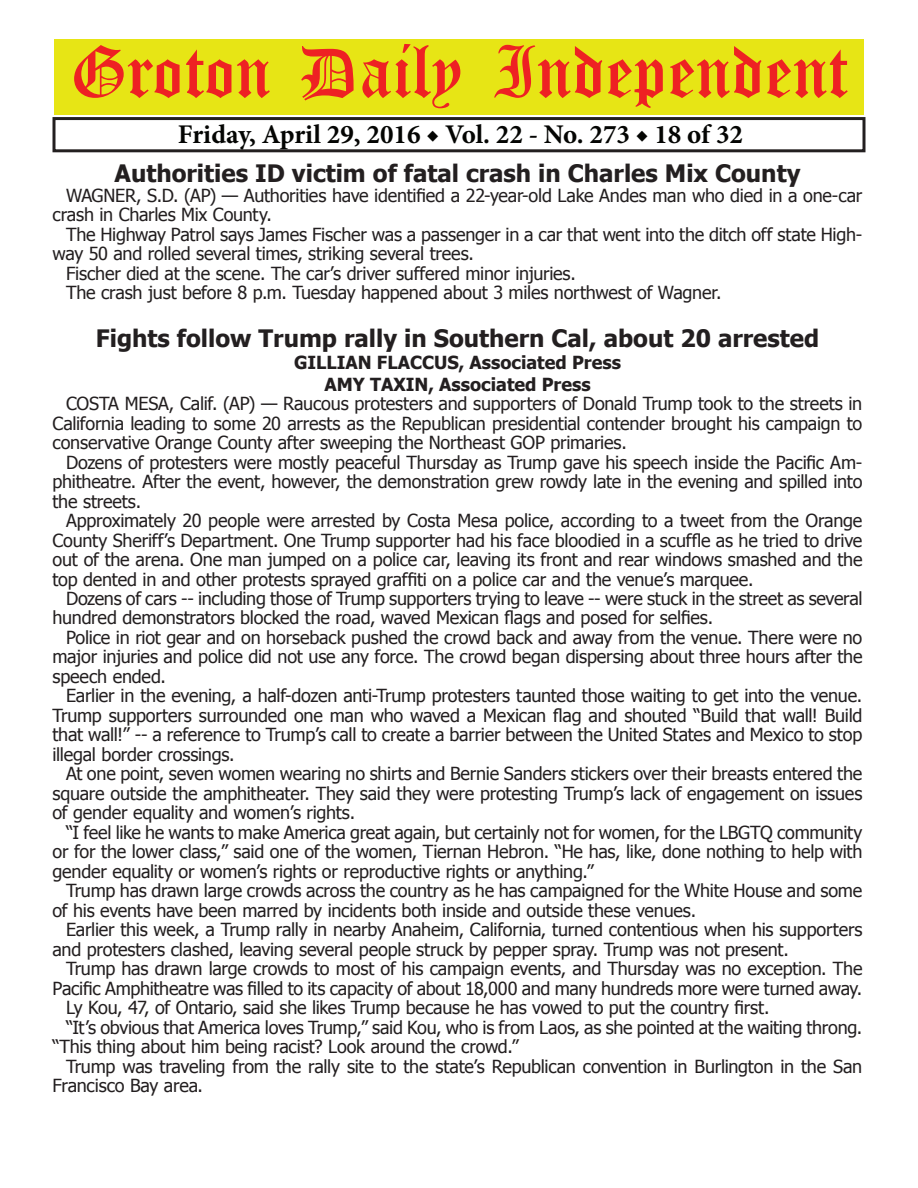
<style>
.page{position:relative;width:918px;height:1188px;background:#fff}
.page>*{position:absolute;margin:0;border:0;box-sizing:border-box;transform-origin:0 0}
.t1{font:54px "Old English Five";color:#ee2123}
.t2{font:700 27px "Minion Pro";color:#040503}
.t3{font:700 24px "Tahoma";color:#231f20}
.t4{font:18px/19.5px "Tahoma";letter-spacing:-.015em;color:#231f20;text-align:justify}
.t5{font:700 18px/21.6px "Tahoma";color:#231f20;text-align:center}
</style>
<div class="page">
<div style="left:52px;top:117px;width:814px;height:35px;border:3px solid #231f20"></div>
<div style="left:54px;top:40px;width:810px;height:75px;background:#e7e515"></div>
<h1 class="t1" style="left:70px;top:47px;width:779px">Groton Daily Independent</h1>
<h2 class="t2" style="left:178px;top:116px;width:567px">Friday, April 29, 2016 ◆ Vol. 22 - No. 273 ◆ 18 of 32</h2>
<h3 class="t3" style="left:115px;top:157px;width:687px">Authorities ID victim of fatal crash in Charles Mix County</h3>
<p class="t4" style="left:52px;top:184px;width:811px;text-indent:14px">WAGNER, S.D. (AP) — Authorities have identified a 22-year-old Lake Andes man who died in a one-car crash in Charles Mix County.</p>
<p class="t4" style="left:66px;top:223px;width:798px">The Highway Patrol says James Fischer was a passenger in a car that went into the ditch off state High-</p>
<p class="t4" style="left:52px;top:243px;width:423px">way 50 and rolled several times, striking several trees.</p>
<p class="t4" style="left:66px;top:262px;width:511px">Fischer died at the scene. The car’s driver suffered minor injuries.</p>
<p class="t4" style="left:66px;top:282px;width:657px">The crash just before 8 p.m. Tuesday happened about 3 miles northwest of Wagner.</p>
<h3 class="t3" style="left:96px;top:322px;width:725px">Fights follow Trump rally in Southern Cal, about 20 arrested</h3>
<p class="t5" style="left:294px;top:351px;width:328px">GILLIAN FLACCUS, Associated Press<br>AMY TAXIN, Associated Press</p>
<p class="t4" style="left:53px;top:393px;width:811px;text-indent:14px">COSTA MESA, Calif. (AP) — Raucous protesters and supporters of Donald Trump took to the streets in California leading to some 20 arrests as the Republican presidential contender brought his campaign to conservative Orange County after sweeping the Northeast GOP primaries.</p>
<p class="t4" style="left:53px;top:451px;width:812px;text-indent:14px">Dozens of protesters were mostly peaceful Thursday as Trump gave his speech inside the Pacific Am&shy;phitheatre. After the event, however, the demonstration grew rowdy late in the evening and spilled into the streets.</p>
<p class="t4" style="left:53px;top:510px;width:811px;text-indent:14px">Approximately 20 people were arrested by Costa Mesa police, according to a tweet from the Orange County Sheriff’s Department. One Trump supporter had his face bloodied in a scuffle as he tried to drive out of the arena. One man jumped on a police car, leaving its front and rear windows smashed and the top dented in and other protests sprayed graffiti on a police car and the venue’s marquee.</p>
<p class="t4" style="left:53px;top:588px;width:812px;text-indent:14px">Dozens of cars -- including those of Trump supporters trying to leave -- were stuck in the street as several hundred demonstrators blocked the road, waved Mexican flags and posed for selfies.</p>
<p class="t4" style="left:53px;top:627px;width:812px;text-indent:14px">Police in riot gear and on horseback pushed the crowd back and away from the venue. There were no major injuries and police did not use any force. The crowd began dispersing about three hours after the speech ended.</p>
<p class="t4" style="left:53px;top:685px;width:812px;text-indent:14px">Earlier in the evening, a half-dozen anti-Trump protesters taunted those waiting to get into the venue.<br>Trump supporters surrounded one man who waved a Mexican flag and shouted “Build that wall! Build that wall!” -- a reference to Trump’s call to create a barrier between the United States and Mexico to stop illegal border crossings.</p>
<p class="t4" style="left:53px;top:763px;width:811px;text-indent:14px">At one point, seven women wearing no shirts and Bernie Sanders stickers over their breasts entered the square outside the amphitheater. They said they were protesting Trump’s lack of engagement on issues of gender equality and women’s rights.</p>
<p class="t4" style="left:53px;top:822px;width:811px;text-indent:14px">“I feel like he wants to make America great again, but certainly not for women, for the LBGTQ community or for the lower class,” said one of the women, Tiernan Hebron. “He has, like, done nothing to help with gender equality or women’s rights or reproductive rights or anything.”</p>
<p class="t4" style="left:53px;top:880px;width:811px;text-indent:14px">Trump has drawn large crowds across the country as he has campaigned for the White House and some of his events have been marred by incidents both inside and outside these venues.</p>
<p class="t4" style="left:53px;top:919px;width:812px;text-indent:14px">Earlier this week, a Trump rally in nearby Anaheim, California, turned contentious when his supporters and protesters clashed, leaving several people struck by pepper spray. Trump was not present.</p>
<p class="t4" style="left:66px;top:958px;width:798px">Trump has drawn large crowds to most of his campaign events, and Thursday was no exception. The</p>
<p class="t4" style="left:53px;top:978px;width:811px">Pacific Amphitheatre was filled to its capacity of about 18,000 and many hundreds more were turned away.</p>
<p class="t4" style="left:66px;top:997px;width:705px">Ly Kou, 47, of Ontario, said she likes Trump because he has vowed to put the country first.</p>
<p class="t4" style="left:66px;top:1017px;width:798px">“It’s obvious that America loves Trump,” said Kou, who is from Laos, as she pointed at the waiting throng.</p>
<p class="t4" style="left:53px;top:1036px;width:468px">“This thing about him being racist? Look around the crowd.”</p>
<p class="t4" style="left:66px;top:1056px;width:798px">Trump was traveling from the rally site to the state’s Republican convention in Burlington in the San</p>
<p class="t4" style="left:53px;top:1075px;width:152px">Francisco Bay area.</p>
</div>
